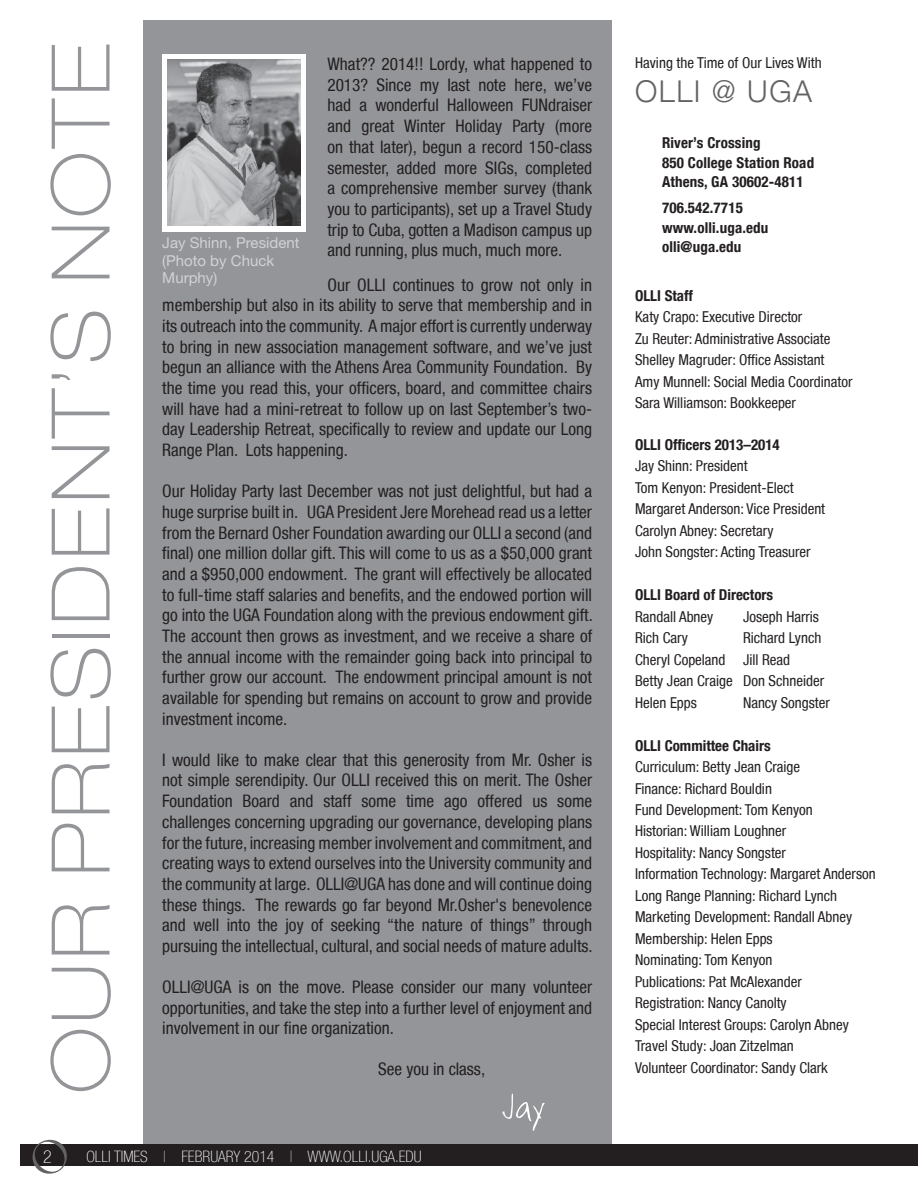
<style>
.page{position:relative;width:918px;height:1188px;background:#fff}
.page>*{position:absolute;margin:0;border:0;box-sizing:border-box;transform-origin:0 0}
.Side_Heading{font:100 expanded 81px "Helvetica Neue LT";letter-spacing:.05em;color:#939598}
.Body_Text_White{font:300 30px "Helvetica Neue LT";letter-spacing:.05em;color:#636366}
.t1{font:100 condensed 18px "Helvetica Neue LT";color:#fff}
.t2{font:condensed 17.25px/20.7px "Helvetica Neue LT";color:#231f20;text-align:justify}
.t3{font:100 condensed 15.75px "Helvetica Neue LT";color:#fff}
.Body_Text_White-2{font:condensed 15px/21.5px "Helvetica Neue LT";color:#231f20}
.Body_Text_White-3{font:700 condensed 15px/19.5px "Helvetica Neue LT";letter-spacing:.01em;color:#231f20}
.t4{font:15px/17.4px "Helvetica Neue LT Std";color:#d1d2d4}
.s1{color:#b2b3b7}
.s2{font-weight:700}
.s3{font-weight:400}
</style>
<div class="page">
<div style="left:143px;top:20px;width:468px;height:1135px;background:#939598"></div>
<div style="left:162px;top:54px;width:144px;height:177px;background:#fff"></div>
<img style="left:168px;top:59px;width:133px;height:166px">
<svg style="left:502px;top:1094px;width:43px;height:37px"></svg>
<div style="left:20px;top:1145px;width:898px;height:21px;background:#231f20"></div>
<svg style="left:33px;top:1140px;width:34px;height:34px"></svg>
<p class="Side_Heading" style="left:33px;top:1094px;width:1052px;rotate:-90deg">OUR PRESIDENT’S NOTE</p>
<p class="t2" style="left:327px;top:54px;width:266px">What?? 2014!! Lordy, what happened to 2013? Since my last note here, we’ve had a wonderful Halloween FUNdraiser and great Winter Holiday Party (more on that later), begun a record 150-class semester, added more SIGs, completed a comprehensive member survey (thank you to participants), set up a Travel Study trip to Cuba, gotten a Madison campus up and running, plus much, much more.</p>
<p class="t2" style="left:162px;top:274px;width:431px;text-indent:165px">Our OLLI continues to grow not only in membership but also in its ability to serve that membership and in its outreach into the community. A major effort is currently underway to bring in new association management software, and we’ve just begun an alliance with the Athens Area Community Foundation. By the time you read this, your officers, board, and committee chairs will have had a mini-retreat to follow up on last September’s two&shy;day Leadership Retreat, specifically to review and update our Long Range Plan. Lots happening.</p>
<p class="t2" style="left:162px;top:481px;width:432px">Our Holiday Party last December was not just delightful, but had a huge surprise built in. UGA President Jere Morehead read us a letter from the Bernard Osher Foundation awarding our OLLI a second (and final) one million dollar gift. This will come to us as a $50,000 grant and a $950,000 endowment. The grant will effectively be allocated to full-time staff salaries and benefits, and the endowed portion will go into the UGA Foundation along with the previous endowment gift.<br>The account then grows as investment, and we receive a share of the annual income with the remainder going back into principal to further grow our account. The endowment principal amount is not available for spending but remains on account to grow and provide investment income.</p>
<p class="t2" style="left:162px;top:749px;width:432px">I would like to make clear that this generosity from Mr. Osher is not simple serendipity. Our OLLI received this on merit. The Osher Foundation Board and staff some time ago offered us some challenges concerning upgrading our governance, developing plans for the future, increasing member involvement and commitment, and creating ways to extend ourselves into the University community and the community at large. OLLI@UGA has done and will continue doing these things. The rewards go far beyond Mr.Osher's benevolence and well into the joy of seeking “the nature of things” through pursuing the intellectual, cultural, and social needs of mature adults.</p>
<p class="t2" style="left:162px;top:976px;width:431px">OLLI@UGA is on the move. Please consider our many volunteer opportunities, and take the step into a further level of enjoyment and involvement in our fine organization.</p>
<p class="t2" style="left:378px;top:1059px;width:108px">See you in class,</p>
<p class="t4" style="left:162px;top:234px;width:139px">Jay Shinn, President (Photo by Chuck<br>Murphy)</p>
<p class="t1" style="left:43px;top:1146px;width:10px">2</p>
<p class="t3" style="left:86px;top:1147px;width:337px">OLLI TIMES <span class="s1">|</span> FEBRUARY 2014 <span class="s1">|</span> WWW.OLLI.UGA.EDU</p>
<p class="Body_Text_White-2" style="left:635px;top:52px;width:188px">Having the Time of Our Lives With</p>
<p class="Body_Text_White" style="left:635px;top:73px;width:178px">OLLI @ UGA</p>
<p class="Body_Text_White-3" style="left:662px;top:133px;width:154px">River’s Crossing<br>850 College Station Road<br>Athens, GA 30602-4811</p>
<p class="Body_Text_White-3" style="left:662px;top:198px;width:108px">706.542.7715 www.olli.uga.edu olli@uga.edu</p>
<p class="Body_Text_White-2" style="left:635px;top:285px;width:219px"><span class="s2">OLLI Staff<br></span>Katy Crapo: Executive Director<br>Zu Reuter: Administrative Associate<br>Shelley Magruder: Office Assistant<br>Amy Munnell: Social Media Coordinator<br>Sara Williamson: Bookkeeper</p>
<p class="Body_Text_White-2" style="left:635px;top:434px;width:192px"><span class="s2">OLLI Officers 2013–2014<br></span>Jay Shinn: President<br>Tom Kenyon: President-Elect<br>Margaret Anderson: Vice President<br>Carolyn Abney: Secretary<br>John Songster: Acting Treasurer</p>
<p class="Body_Text_White-3" style="left:635px;top:584px;width:140px;line-height:21.5px">OLLI Board of Directors<br><span class="s3">Randall Abney</span></p>
<p class="Body_Text_White-2" style="left:743px;top:606px;width:78px">Joseph Harris</p>
<p class="Body_Text_White-2" style="left:635px;top:627px;width:55px">Rich Cary</p>
<p class="Body_Text_White-2" style="left:635px;top:627px;width:191px;text-indent:108px">Richard Lynch<br>Cheryl Copeland Jill Read<br>Betty Jean Craige Don Schneider<br>Helen Epps</p>
<p class="Body_Text_White-2" style="left:743px;top:691px;width:88px">Nancy Songster</p>
<p class="Body_Text_White-2" style="left:635px;top:734px;width:242px"><span class="s2">OLLI Committee Chairs<br></span>Curriculum: Betty Jean Craige<br>Finance: Richard Bouldin<br>Fund Development: Tom Kenyon<br>Historian: William Loughner<br>Hospitality: Nancy Songster<br>Information Technology: Margaret Anderson<br>Long Range Planning: Richard Lynch<br>Marketing Development: Randall Abney<br>Membership: Helen Epps<br>Nominating: Tom Kenyon<br>Publications: Pat McAlexander<br>Registration: Nancy Canolty<br>Special Interest Groups: Carolyn Abney<br>Travel Study: Joan Zitzelman</p>
<p class="Body_Text_White-2" style="left:635px;top:1057px;width:194px">Volunteer Coordinator: Sandy Clark</p>
</div>
